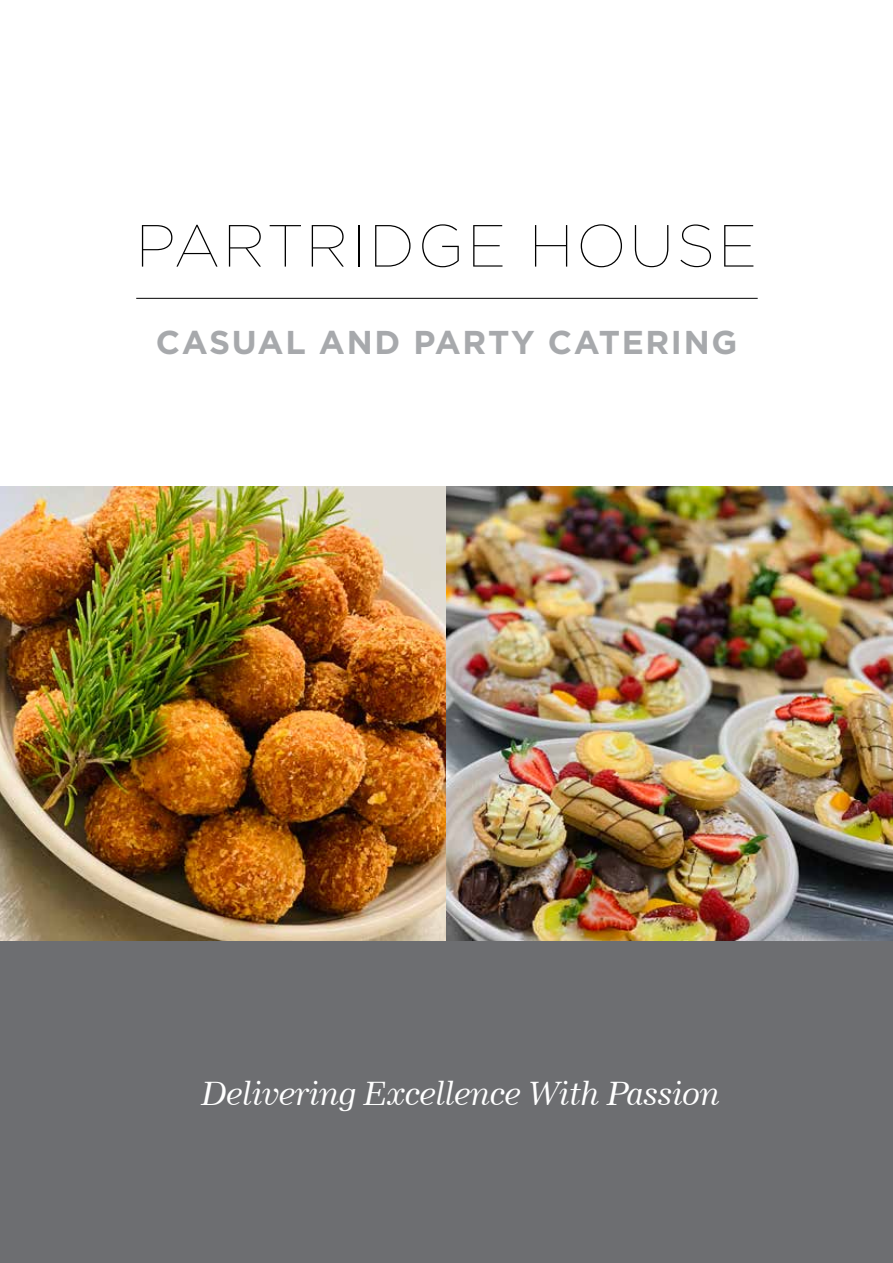
<style>
.page{position:relative;width:893px;height:1263px;background:#fff}
.page>*{position:absolute;margin:0;border:0;box-sizing:border-box;transform-origin:0 0}
.t1{font:100 59.4px "Gotham";letter-spacing:.05em;color:#000}
.t2{font:italic 33px "Modern 880 BT";letter-spacing:-.01em;color:#fff}
.t3{font:700 33px "Gotham";letter-spacing:.05em;color:#a7a9ac}
</style>
<div class="page">
<hr style="left:136px;top:298px;width:622px;height:1px;background:#000">
<div style="left:0;top:814px;width:892px;height:449px;background:#6d6e71"></div>
<img style="left:0;top:487px;width:446px;height:453px">
<img style="left:446px;top:487px;width:447px;height:453px">
<h1 class="t1" style="left:136px;top:214px;width:623px">PARTRIDGE HOUSE</h1>
<p class="t3" style="left:156px;top:323px;width:583px">CASUAL AND PARTY CATERING</p>
<p class="t2" style="left:202px;top:1073px;width:520px">Delivering Excellence With Passion</p>
</div>
